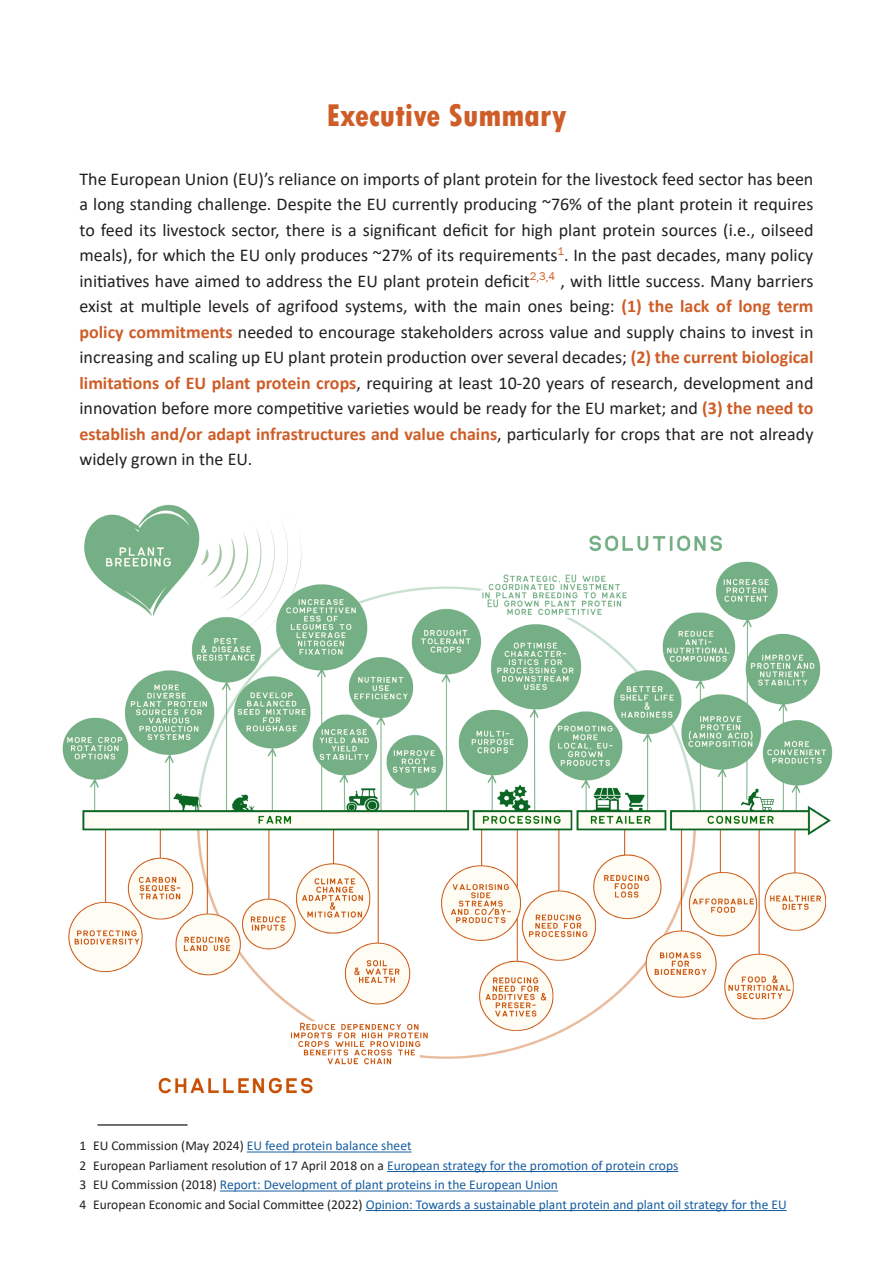
<style>
.page{position:relative;width:893px;height:1263px;background:#fff}
.page>*{position:absolute;margin:0;border:0;box-sizing:border-box;transform-origin:0 0}
.t1{font:800 condensed 33px "Tw Cen";color:#ce5d27}
.t2{font:18px/25.5px "Calibri";color:#231f20;text-align:justify}
.Footnote_style{font:13.5px "Calibri";color:#175d9e}
.Footnote_style-2{font:13.5px "Calibri";color:#231f20}
.s1{font-weight:700;color:#ce5d27}
.s2{color:#231f20}
.s3{color:#175d9e}
</style>
<div class="page">
<hr style="left:98px;top:1124px;width:90px;height:1px;background:#000">
<hr style="left:247px;top:1151px;width:164px;height:1px;background:#175d9e">
<hr style="left:387px;top:1171px;width:291px;height:1px;background:#175d9e">
<hr style="left:220px;top:1190px;width:338px;height:1px;background:#175d9e">
<hr style="left:366px;top:1210px;width:421px;height:1px;background:#175d9e">
<img style="left:62px;top:504px;width:771px;height:590px">
<p class="t1" style="left:326px;top:96px;width:241px">Executive Summary</p>
<p class="t2" style="left:80px;top:166px;width:735px">The European Union (EU)’s reliance on imports of plant protein for the livestock feed sector has been a long standing challenge. Despite the EU currently producing ~76% of the plant protein it requires to feed its livestock sector, there is a significant deficit for high plant protein sources (i.e., oilseed meals), for which the EU only produces ~27% of its requirements<sup>1</sup>. In the past decades, many policy initiatives have aimed to address the EU plant protein deficit<sup>2</sup><sup>,</sup><sup>3</sup><sup>,</sup><sup>4</sup> , with little success. Many barriers exist at multiple levels of agrifood systems, with the main ones being: <span class="s1">(1) the lack of long term policy commitments</span> needed to encourage stakeholders across value and supply chains to invest in increasing and scaling up EU plant protein production over several decades; <span class="s1">(2) the current biological limitations of EU plant protein crops</span>, requiring at least 10-20 years of research, development and innovation before more competitive varieties would be ready for the EU market; and <span class="s1">(3) the need to establish and/or adapt infrastructures and value chains</span>, particularly for crops that are not already widely grown in the EU.</p>
<p class="Footnote_style" style="left:80px;top:1136px;width:333px"><span class="s2">1 EU Commission (May 2024)</span> EU feed protein balance sheet</p>
<p class="Footnote_style-2" style="left:80px;top:1156px;width:600px">2 European Parliament resolution of 17 April 2018 on a <span class="s3">European strategy for the promotion of protein crops</span></p>
<p class="Footnote_style" style="left:80px;top:1175px;width:480px"><span class="s2">3 EU Commission (2018)</span> Report: Development of plant proteins in the European Union</p>
<p class="Footnote_style" style="left:80px;top:1195px;width:709px"><span class="s2">4 European Economic and Social Committee (2022)</span> Opinion: Towards a sustainable plant protein and plant oil strategy for the EU</p>
</div>
